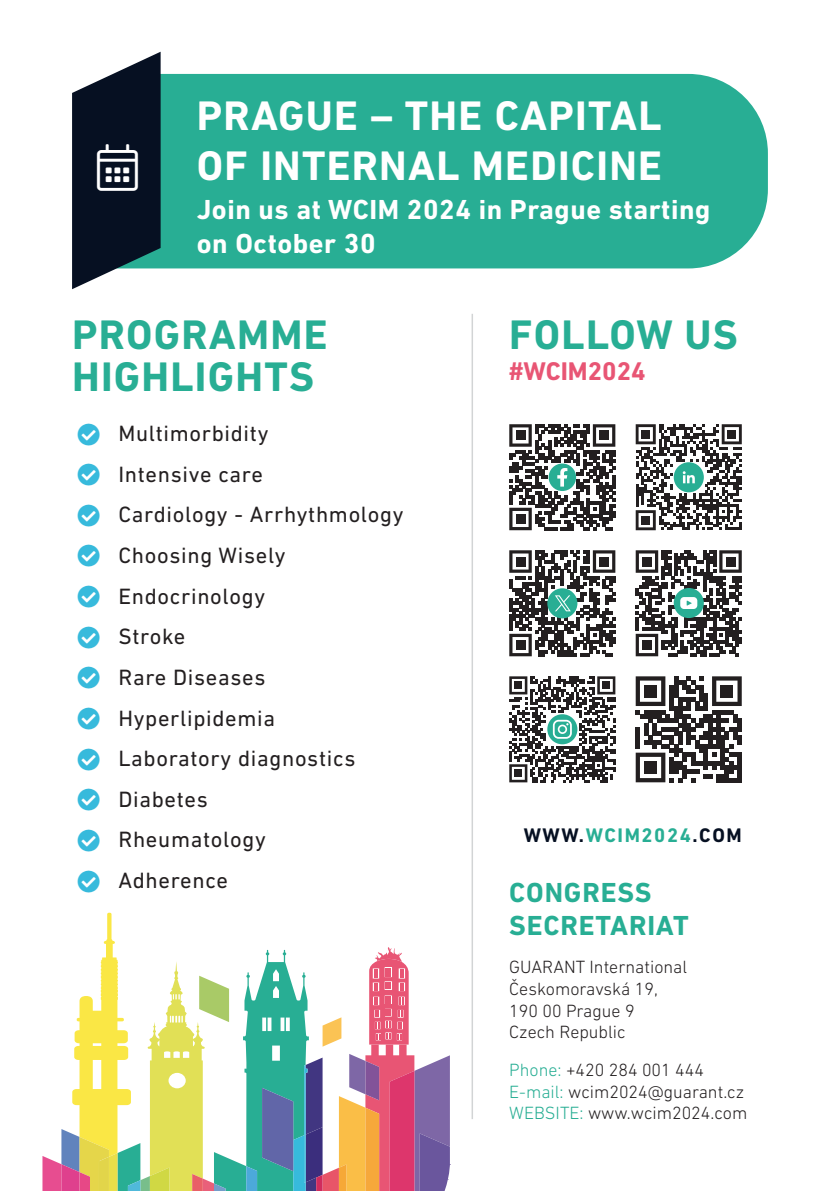
<style>
.page{position:relative;width:840px;height:1191px;background:#fff}
.page>*{position:absolute;margin:0;border:0;box-sizing:border-box;transform-origin:0 0}
.t1{font:300 46.6px "Font Awesome 5 Pro";color:#fff}
.t2{font:700 42px/50.4px "DIN Next LT Pro";letter-spacing:.03em;color:#fff}
.t3{font:700 42px/42px "DIN Next LT Pro";letter-spacing:.03em;color:#28ae94}
.t4{font:700 28px/33.6px "DIN Next LT Pro";letter-spacing:.02em;color:#fff}
.t5{font:700 28px/33.6px "DIN Next LT Pro";letter-spacing:.03em;color:#28ae94}
.t6{font:700 26px "DIN Next LT Pro";color:#e85574}
.t7{font:22.6px "DIN Next LT Pro";letter-spacing:.03em;color:#231f20}
.t8{font:700 20px "DIN Next LT Pro";letter-spacing:.08em;color:#061022}
.t9{font:300 18px/21.6px "DIN Next LT Pro";color:#231f20}
.s1{color:#37badc}
.s2{color:#28ae94}
</style>
<div class="page">
<div style="left:160px;top:74px;width:607px;height:194px;background:#28ae94"></div>
<svg style="left:635px;top:676px;width:106px;height:106px"></svg>
<div style="left:643px;top:685px;width:13px;height:12px;background:#231f20"></div>
<div style="left:720px;top:685px;width:12px;height:12px;background:#231f20"></div>
<div style="left:643px;top:761px;width:13px;height:13px;background:#231f20"></div>
<svg style="left:509px;top:424px;width:106px;height:106px"></svg>
<svg style="left:635px;top:424px;width:106px;height:106px"></svg>
<svg style="left:509px;top:550px;width:106px;height:106px"></svg>
<svg style="left:635px;top:550px;width:106px;height:106px"></svg>
<hr style="left:471px;top:314px;width:2px;height:805px;background:#d2d4d5">
<svg style="left:42px;top:912px;width:407px;height:279px"></svg>
<svg style="left:509px;top:676px;width:106px;height:106px"></svg>
<svg style="left:72px;top:52px;width:88px;height:237px;background:#2c3745"></svg>
<h1 class="t1" style="left:97px;top:144px;width:42px">●■●▼</h1>
<h2 class="t2" style="left:197px;top:90px;width:466px">PRAGUE – THE CAPITAL<br>OF INTERNAL MEDICINE</h2>
<p class="t4" style="left:197px;top:193px;width:515px">Join us at WCIM 2024 in Prague starting on October 30</p>
<h2 class="t3" style="left:72px;top:314px;width:257px">PROGRAMME<br>HIGHLIGHTS</h2>
<p class="t7" style="left:77px;top:420px;width:192px"><span class="s1">★</span> Multimorbidity</p>
<p class="t7" style="left:77px;top:461px;width:187px"><span class="s1">★</span> Intensive care</p>
<p class="t7" style="left:77px;top:502px;width:327px"><span class="s1">★</span> Cardiology - Arrhythmology</p>
<p class="t7" style="left:77px;top:542px;width:209px"><span class="s1">★</span> Choosing Wisely</p>
<p class="t7" style="left:77px;top:583px;width:189px"><span class="s1">★</span> Endocrinology</p>
<p class="t7" style="left:77px;top:623px;width:109px"><span class="s1">★</span> Stroke</p>
<p class="t7" style="left:77px;top:664px;width:189px"><span class="s1">★</span> Rare Diseases</p>
<p class="t7" style="left:77px;top:705px;width:199px"><span class="s1">★</span> Hyperlipidemia</p>
<p class="t7" style="left:77px;top:745px;width:279px"><span class="s1">★</span> Laboratory diagnostics</p>
<p class="t7" style="left:77px;top:786px;width:132px"><span class="s1">★</span> Diabetes</p>
<p class="t7" style="left:77px;top:826px;width:190px"><span class="s1">★</span> Rheumatology</p>
<p class="t7" style="left:77px;top:867px;width:152px"><span class="s1">★</span> Adherence</p>
<h2 class="t3" style="left:509px;top:314px;width:230px">FOLLOW US</h2>
<p class="t6" style="left:509px;top:356px;width:138px">#WCIM2024</p>
<p class="t8" style="left:523px;top:823px;width:219px">WWW.<span class="s2">WCIM2024</span>.COM</p>
<p class="t5" style="left:509px;top:875px;width:181px">CONGRESS<br>SECRETARIAT</p>
<p class="t9" style="left:509px;top:956px;width:179px">GUARANT International<br>Českomoravská 19,<br>190 00 Prague 9<br>Czech Republic</p>
<p class="t9" style="left:509px;top:1058px;width:239px"><span class="s2">Phone:</span> +420 284 001 444<br><span class="s2">E-mail:</span> wcim2024@guarant.cz<br><span class="s2">WEBSITE:</span> www.wcim2024.com</p>
</div>
